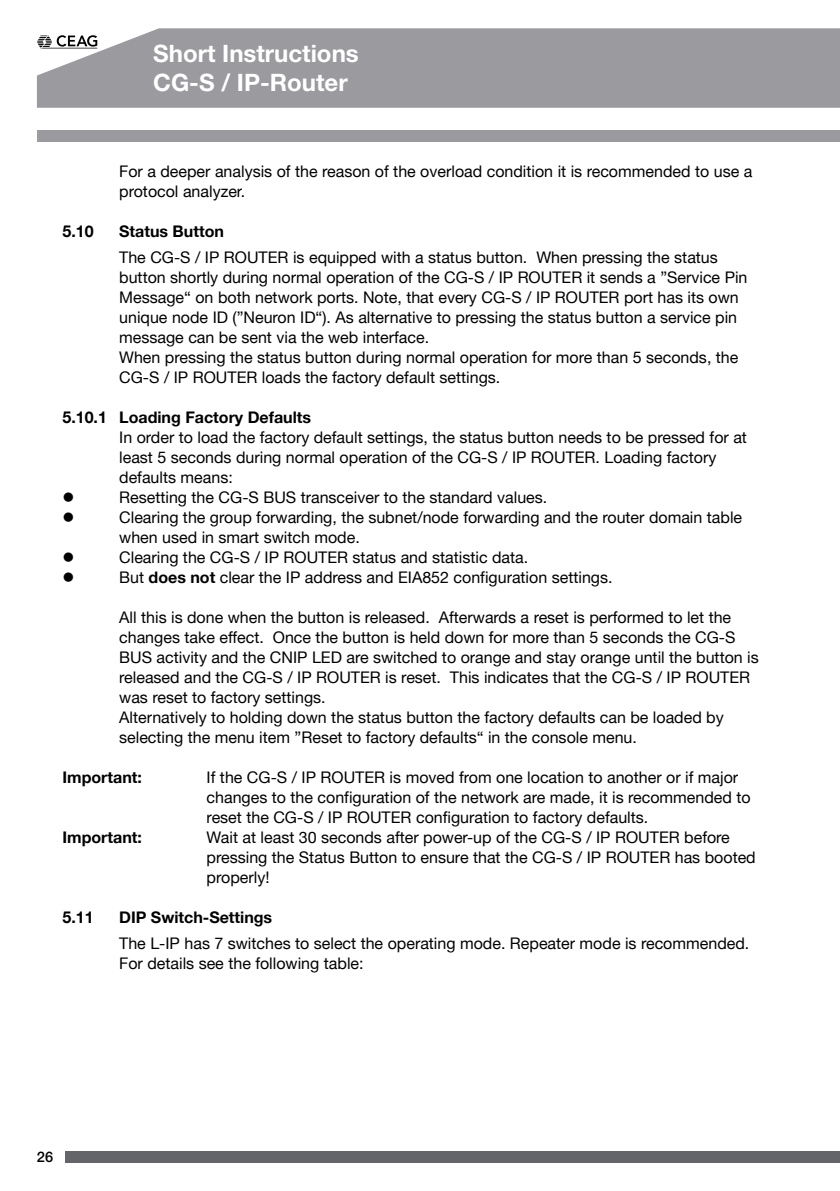
<style>
.page{position:relative;width:840px;height:1191px;background:#fff}
.page>*{position:absolute;margin:0;border:0;box-sizing:border-box;transform-origin:0 0}
.t1{font:700 24px/28.8px "Helvetica Neue LT Pro";color:#fff}
.t2{font:16px/20px "Helvetica Neue";color:#000}
.t3{font:700 16px "Helvetica Neue";color:#000}
.t4{font:16px "Wingdings";color:#000}
.t5{font:500 14.6px "Helvetica Neue LT Pro";color:#000}
.s1{font-weight:700}
</style>
<div class="page">
<div style="left:37px;top:130px;width:802px;height:12px;background:#9a9a9f"></div>
<div style="left:66px;top:1151px;width:773px;height:11px;background:#646569"></div>
<div style="left:37px;top:28px;width:802px;height:80px;background:#9a9a9f"></div>
<svg style="left:37px;top:35px;width:60px;height:14px"></svg>
<h1 class="t1" style="left:153px;top:39px;width:207px">Short Instructions<br>CG-S / IP-Router</h1>
<p class="t2" style="left:119px;top:161px;width:634px">For a deeper analysis of the reason of the overload condition it is recommended to use a protocol analyzer.</p>
<p class="t3" style="left:62px;top:221px;width:33px">5.10</p>
<p class="t3" style="left:119px;top:221px;width:106px">Status Button</p>
<p class="t2" style="left:119px;top:247px;width:629px">The CG-S / IP ROUTER is equipped with a status button. When pressing the status button shortly during normal operation of the CG-S / IP ROUTER it sends a ”Service Pin Message“ on both network ports. Note, that every CG-S / IP ROUTER port has its own unique node ID (”Neuron ID“). As alternative to pressing the status button a service pin message can be sent via the web interface.<br>When pressing the status button during normal operation for more than 5 seconds, the CG-S / IP ROUTER loads the factory default settings.</p>
<p class="t3" style="left:62px;top:407px;width:250px">5.10.1 Loading Factory Defaults</p>
<p class="t2" style="left:119px;top:427px;width:629px">In order to load the factory default settings, the status button needs to be pressed for at least 5 seconds during normal operation of the CG-S / IP ROUTER. Loading factory defaults means:</p>
<p class="t4" style="left:62px;top:488px;width:13px">●</p>
<p class="t2" style="left:119px;top:487px;width:429px">Resetting the CG-S BUS transceiver to the standard values.</p>
<p class="t4" style="left:62px;top:508px;width:13px">●</p>
<p class="t2" style="left:119px;top:507px;width:624px">Clearing the group forwarding, the subnet/node forwarding and the router domain table when used in smart switch mode.</p>
<p class="t4" style="left:62px;top:548px;width:13px">●</p>
<p class="t2" style="left:119px;top:547px;width:410px">Clearing the CG-S / IP ROUTER status and statistic data.</p>
<p class="t4" style="left:62px;top:568px;width:13px">●</p>
<p class="t2" style="left:119px;top:567px;width:494px">But <span class="s1">does not</span> clear the IP address and EIA852 configuration settings.</p>
<p class="t2" style="left:119px;top:607px;width:640px">All this is done when the button is released. Afterwards a reset is performed to let the changes take effect. Once the button is held down for more than 5 seconds the CG-S BUS activity and the CNIP LED are switched to orange and stay orange until the button is released and the CG-S / IP ROUTER is reset. This indicates that the CG-S / IP ROUTER was reset to factory settings.<br>Alternatively to holding down the status button the factory defaults can be loaded by selecting the menu item ”Reset to factory defaults“ in the console menu.</p>
<p class="t3" style="left:62px;top:767px;width:81px">Important:</p>
<p class="t2" style="left:206px;top:767px;width:545px">If the CG-S / IP ROUTER is moved from one location to another or if major changes to the configuration of the network are made, it is recommended to reset the CG-S / IP ROUTER configuration to factory defaults.</p>
<p class="t3" style="left:62px;top:827px;width:81px">Important:</p>
<p class="t2" style="left:206px;top:827px;width:550px">Wait at least 30 seconds after power-up of the CG-S / IP ROUTER before pressing the Status Button to ensure that the CG-S / IP ROUTER has booted properly!</p>
<p class="t3" style="left:62px;top:907px;width:33px">5.11</p>
<p class="t3" style="left:119px;top:907px;width:154px">DIP Switch-Settings</p>
<p class="t2" style="left:119px;top:932px;width:631px">The L-IP has 7 switches to select the operating mode. Repeater mode is recommended.<br>For details see the following table:</p>
<p class="t5" style="left:37px;top:1148px;width:18px">26</p>
</div>
